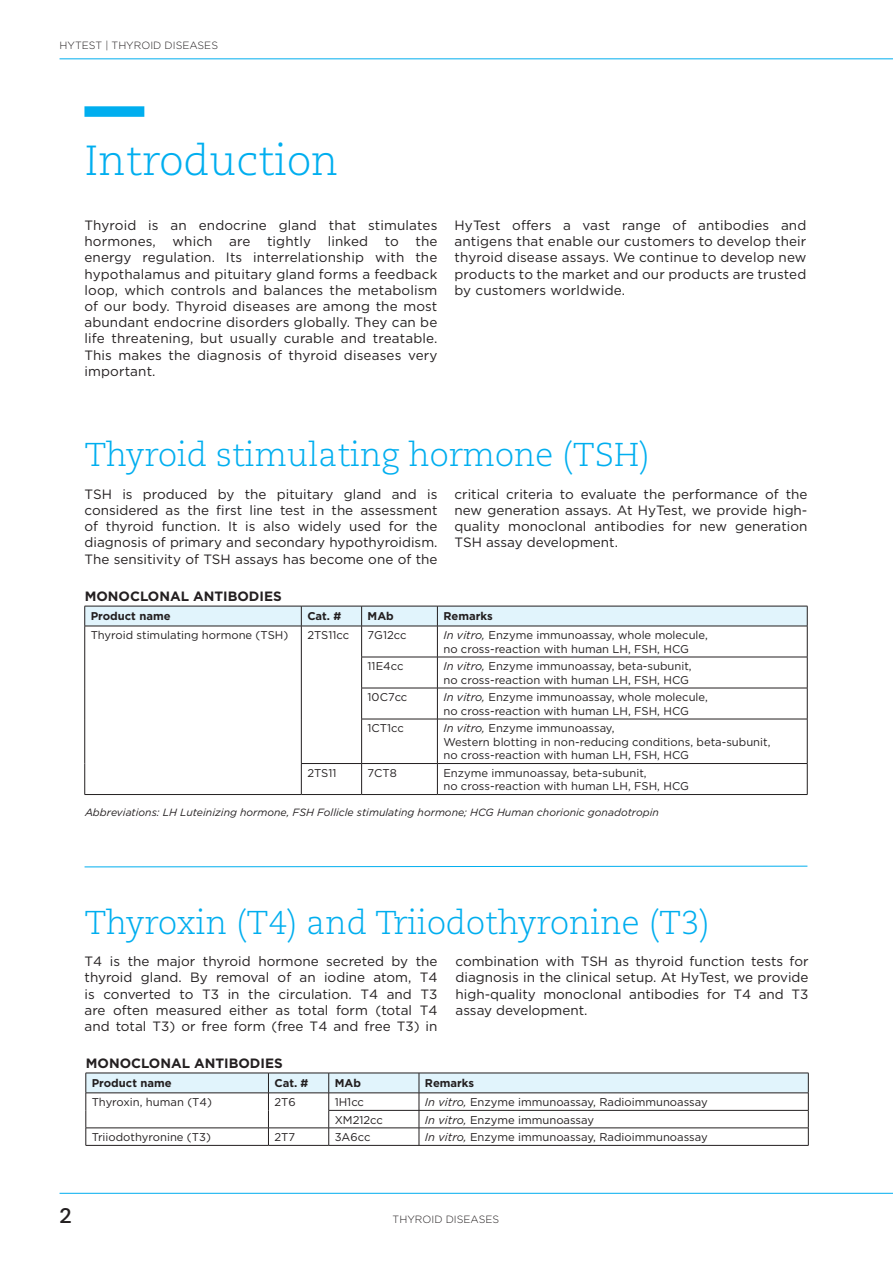
<style>
.page{position:relative;width:893px;height:1263px;background:#fff}
.page>*{position:absolute;margin:0;border:0;box-sizing:border-box;transform-origin:0 0}
.Otsikko_light_36{font:300 42px "Caecilia LT Std";color:#00aeef}
.Valiotsikko_20pt{font:300 33px "Caecilia LT Std";color:#00aeef}
.t1{font:700 21px "Caecilia LT Std";color:#231f20}
.Leipis_9pt{font:13.5px/16.2px "Gotham";color:#231f20;text-align:justify}
.Taulukko{font:700 13.5px "Gotham";color:#231f20}
.Taulukko-2{font:11.25px/13.5px "Gotham";color:#231f20}
.Taulukko-3{font:700 11.25px "Gotham";color:#231f20}
.Kuvateksti_bold{font:italic 10.5px "Gotham";color:#231f20}
.t2{font:300 10.5px "Gotham";color:#231f20}
.s1{font-style:italic}
</style>
<div class="page">
<hr style="left:60px;top:1193px;width:833px;height:1px;background:#00aeef">
<hr style="left:60px;top:58px;width:833px;height:1px;background:#00aeef">
<svg style="left:84px;top:865px;width:724px;height:3px"></svg>
<div style="left:84px;top:106px;width:60px;height:11px;background:#00aeef"></div>
<svg style="left:362px;top:720px;width:445px;height:74px"></svg>
<svg style="left:84px;top:606px;width:724px;height:20px;background:#d5e6ee"></svg>
<hr style="left:85px;top:626px;width:216px;height:1px;background:#231f20">
<hr style="left:301px;top:626px;width:61px;height:1px;background:#231f20">
<hr style="left:85px;top:794px;width:216px;height:1px;background:#231f20">
<hr style="left:301px;top:794px;width:61px;height:1px;background:#231f20">
<hr style="left:362px;top:626px;width:75px;height:1px;background:#231f20">
<hr style="left:437px;top:626px;width:370px;height:1px;background:#231f20">
<hr style="left:362px;top:794px;width:75px;height:1px;background:#231f20">
<hr style="left:437px;top:794px;width:370px;height:1px;background:#231f20">
<hr style="left:437px;top:719px;width:370px;height:1px;background:#231f20">
<hr style="left:437px;top:763px;width:370px;height:1px;background:#231f20">
<hr style="left:84px;top:626px;width:1px;height:31px;background:#231f20">
<hr style="left:301px;top:626px;width:1px;height:31px;background:#231f20">
<hr style="left:361px;top:626px;width:1px;height:31px;background:#231f20">
<hr style="left:437px;top:626px;width:1px;height:31px;background:#231f20">
<hr style="left:807px;top:626px;width:1px;height:31px;background:#231f20">
<hr style="left:84px;top:657px;width:1px;height:31px;background:#231f20">
<hr style="left:301px;top:657px;width:1px;height:31px;background:#231f20">
<hr style="left:361px;top:657px;width:76px;height:1px;background:#231f20">
<hr style="left:361px;top:657px;width:1px;height:31px;background:#231f20">
<hr style="left:437px;top:657px;width:370px;height:1px;background:#231f20">
<hr style="left:437px;top:657px;width:1px;height:31px;background:#231f20">
<hr style="left:807px;top:657px;width:1px;height:31px;background:#231f20">
<hr style="left:84px;top:688px;width:1px;height:31px;background:#231f20">
<hr style="left:301px;top:688px;width:1px;height:31px;background:#231f20">
<hr style="left:361px;top:688px;width:76px;height:1px;background:#231f20">
<hr style="left:361px;top:688px;width:1px;height:31px;background:#231f20">
<hr style="left:437px;top:688px;width:370px;height:1px;background:#231f20">
<hr style="left:437px;top:688px;width:1px;height:31px;background:#231f20">
<hr style="left:807px;top:688px;width:1px;height:31px;background:#231f20">
<hr style="left:84px;top:719px;width:1px;height:44px;background:#231f20">
<hr style="left:301px;top:719px;width:1px;height:44px;background:#231f20">
<hr style="left:361px;top:719px;width:76px;height:1px;background:#231f20">
<hr style="left:361px;top:719px;width:1px;height:44px;background:#231f20">
<hr style="left:84px;top:763px;width:1px;height:31px;background:#231f20">
<hr style="left:301px;top:763px;width:61px;height:1px;background:#231f20">
<hr style="left:301px;top:764px;width:1px;height:30px;background:#231f20">
<hr style="left:362px;top:763px;width:75px;height:1px;background:#231f20">
<hr style="left:361px;top:764px;width:1px;height:30px;background:#231f20">
<hr style="left:437px;top:719px;width:1px;height:44px;background:#231f20">
<hr style="left:807px;top:719px;width:1px;height:44px;background:#231f20">
<hr style="left:437px;top:764px;width:1px;height:30px;background:#231f20">
<hr style="left:807px;top:764px;width:1px;height:30px;background:#231f20">
<svg style="left:86px;top:1073px;width:723px;height:72px"></svg>
<hr style="left:86px;top:1145px;width:182px;height:1px;background:#231f20">
<hr style="left:268px;top:1145px;width:61px;height:1px;background:#231f20">
<hr style="left:329px;top:1145px;width:90px;height:1px;background:#231f20">
<hr style="left:419px;top:1145px;width:389px;height:1px;background:#231f20">
<p class="t2" style="left:60px;top:38px;width:160px">HYTEST | THYROID DISEASES</p>
<p class="Otsikko_light_36" style="left:84px;top:137px;width:255px">Introduction</p>
<p class="Leipis_9pt" style="left:84px;top:217px;width:354px">Thyroid is an endocrine gland that stimulates hormones, which are tightly linked to the energy regulation. Its interrelationship with the hypothalamus and pituitary gland forms a feedback loop, which controls and balances the metabolism of our body. Thyroid diseases are among the most abundant endocrine disorders globally. They can be life threatening, but usually curable and treatable.<br>This makes the diagnosis of thyroid diseases very important.</p>
<p class="Leipis_9pt" style="left:454px;top:217px;width:353px">HyTest offers a vast range of antibodies and antigens that enable our customers to develop their thyroid disease assays. We continue to develop new products to the market and our products are trusted by customers worldwide.</p>
<p class="Valiotsikko_20pt" style="left:85px;top:436px;width:567px">Thyroid stimulating hormone (TSH)</p>
<p class="Leipis_9pt" style="left:85px;top:486px;width:354px">TSH is produced by the pituitary gland and is considered as the first line test in the assessment of thyroid function. It is also widely used for the diagnosis of primary and secondary hypothyroidism.<br>The sensitivity of TSH assays has become one of the</p>
<p class="Leipis_9pt" style="left:454px;top:485px;width:354px">critical criteria to evaluate the performance of the new generation assays. At HyTest, we provide high&shy;quality monoclonal antibodies for new generation TSH assay development.</p>
<p class="Taulukko" style="left:85px;top:587px;width:198px">MONOCLONAL ANTIBODIES</p>
<p class="Taulukko-3" style="left:91px;top:609px;width:81px">Product name</p>
<p class="Taulukko-3" style="left:307px;top:609px;width:36px">Cat. #</p>
<p class="Taulukko-3" style="left:368px;top:609px;width:28px">MAb</p>
<p class="Taulukko-3" style="left:443px;top:609px;width:51px">Remarks</p>
<p class="Taulukko-2" style="left:91px;top:628px;width:199px">Thyroid stimulating hormone (TSH)</p>
<p class="Taulukko-2" style="left:307px;top:628px;width:43px">2TS11cc</p>
<p class="Taulukko-2" style="left:368px;top:628px;width:40px">7G12cc</p>
<p class="Taulukko-2" style="left:443px;top:628px;width:266px"><span class="s1">In vitro,</span> Enzyme immunoassay, whole molecule, no cross-reaction with human LH, FSH, HCG</p>
<p class="Taulukko-2" style="left:368px;top:659px;width:37px">11E4cc</p>
<p class="Taulukko-2" style="left:443px;top:659px;width:250px"><span class="s1">In vitro,</span> Enzyme immunoassay, beta-subunit,</p>
<p class="Taulukko-2" style="left:443px;top:673px;width:247px">no cross-reaction with human LH, FSH, HCG</p>
<p class="Taulukko-2" style="left:368px;top:690px;width:41px">10C7cc</p>
<p class="Taulukko-2" style="left:443px;top:690px;width:266px"><span class="s1">In vitro,</span> Enzyme immunoassay, whole molecule,</p>
<p class="Taulukko-2" style="left:443px;top:704px;width:247px">no cross-reaction with human LH, FSH, HCG</p>
<p class="Taulukko-2" style="left:368px;top:721px;width:38px">1CT1cc</p>
<p class="Taulukko-2" style="left:443px;top:721px;width:172px"><span class="s1">In vitro,</span> Enzyme immunoassay,</p>
<p class="Taulukko-2" style="left:443px;top:735px;width:329px">Western blotting in non-reducing conditions, beta-subunit,</p>
<p class="Taulukko-2" style="left:443px;top:748px;width:247px">no cross-reaction with human LH, FSH, HCG</p>
<p class="Taulukko-2" style="left:307px;top:766px;width:31px">2TS11</p>
<p class="Taulukko-2" style="left:368px;top:766px;width:31px">7CT8</p>
<p class="Taulukko-2" style="left:443px;top:766px;width:205px">Enzyme immunoassay, beta-subunit,</p>
<p class="Taulukko-2" style="left:443px;top:779px;width:247px">no cross-reaction with human LH, FSH, HCG</p>
<p class="Kuvateksti_bold" style="left:85px;top:805px;width:575px">Abbreviations: LH Luteinizing hormone, FSH Follicle stimulating hormone; HCG Human chorionic gonadotropin</p>
<p class="Valiotsikko_20pt" style="left:85px;top:904px;width:627px">Thyroxin (T4) and Triiodothyronine (T3)</p>
<p class="Leipis_9pt" style="left:85px;top:953px;width:354px">T4 is the major thyroid hormone secreted by the thyroid gland. By removal of an iodine atom, T4 is converted to T3 in the circulation. T4 and T3 are often measured either as total form (total T4 and total T3) or free form (free T4 and free T3) in</p>
<p class="Leipis_9pt" style="left:456px;top:953px;width:354px">combination with TSH as thyroid function tests for diagnosis in the clinical setup. At HyTest, we provide high-quality monoclonal antibodies for T4 and T3 assay development.</p>
<p class="Taulukko" style="left:86px;top:1054px;width:198px">MONOCLONAL ANTIBODIES</p>
<p class="Taulukko-3" style="left:92px;top:1076px;width:81px">Product name</p>
<p class="Taulukko-3" style="left:274px;top:1076px;width:36px">Cat. #</p>
<p class="Taulukko-3" style="left:335px;top:1076px;width:28px">MAb</p>
<p class="Taulukko-3" style="left:425px;top:1076px;width:51px">Remarks</p>
<p class="Taulukko-2" style="left:92px;top:1095px;width:122px">Thyroxin, human (T4)</p>
<p class="Taulukko-2" style="left:274px;top:1095px;width:23px">2T6</p>
<p class="Taulukko-2" style="left:335px;top:1095px;width:31px">1H1cc</p>
<p class="Taulukko-2" style="left:425px;top:1095px;width:284px"><span class="s1">In vitro,</span> Enzyme immunoassay, Radioimmunoassay</p>
<p class="Taulukko-2" style="left:335px;top:1113px;width:50px">XM212cc</p>
<p class="Taulukko-2" style="left:425px;top:1113px;width:171px"><span class="s1">In vitro,</span> Enzyme immunoassay</p>
<p class="Taulukko-2" style="left:92px;top:1130px;width:121px">Triiodothyronine (T3)</p>
<p class="Taulukko-2" style="left:274px;top:1130px;width:22px">2T7</p>
<p class="Taulukko-2" style="left:335px;top:1130px;width:37px">3A6cc</p>
<p class="Taulukko-2" style="left:425px;top:1130px;width:284px"><span class="s1">In vitro,</span> Enzyme immunoassay, Radioimmunoassay</p>
<h3 class="t1" style="left:60px;top:1203px;width:14px">2</h3>
<p class="t2" style="left:393px;top:1212px;width:108px">THYROID DISEASES</p>
</div>
